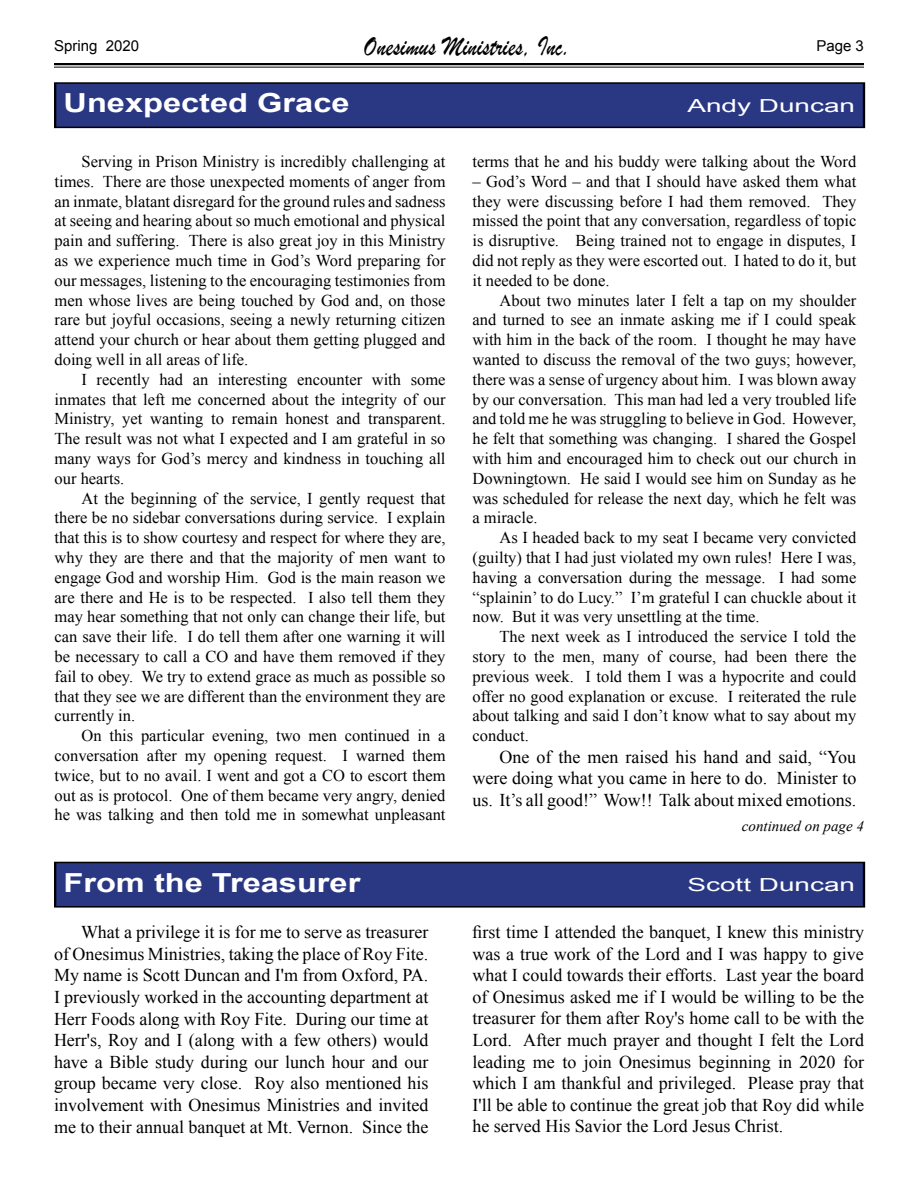
<style>
.page{position:relative;width:918px;height:1188px;background:#fff}
.page>*{position:absolute;margin:0;border:0;box-sizing:border-box;transform-origin:0 0}
.t1{font:28.8px "Brush Script";color:#000;scale:.83 1}
.t2{font:700 26.25px "Arial";color:#fff;scale:1.24 1}
.t3{font:18px/21.6px "Times New Roman";color:#000;text-align:justify}
.t4{font:18px "Arial";color:#fff;scale:1.55 1}
.t5{font:16.5px/19.8px "Times New Roman";color:#000;text-align:justify}
.t6{font:italic 15px "Times New Roman";color:#000}
.t7{font:15px "Arial";color:#000}
</style>
<div class="page">
<hr style="left:54px;top:63px;width:810px;height:2px;background:#000">
<hr style="left:54px;top:67px;width:810px;height:1px;background:#000">
<div style="left:55px;top:862px;width:809px;height:45px;background:#2a3884"></div>
<div style="left:54px;top:862px;width:811px;height:46px;border:2px solid #000"></div>
<div style="left:55px;top:83px;width:809px;height:44px;background:#2a3884"></div>
<div style="left:54px;top:82px;width:811px;height:46px;border:2px solid #000"></div>
<p class="t7" style="left:54px;top:36px;width:87px">Spring 2020</p>
<h1 class="t1" style="left:364px;top:28px;width:251px">Onesimus Ministries, Inc.</h1>
<p class="t7" style="left:816px;top:36px;width:49px">Page 3</p>
<h2 class="t2" style="left:63px;top:86px;width:232px">Unexpected Grace</h2>
<p class="t4" style="left:687px;top:94px;width:110px">Andy Duncan</p>
<p class="t5" style="left:55px;top:151px;width:392px;text-indent:27px">Serving in Prison Ministry is incredibly challenging at times. There are those unexpected moments of anger from an inmate, blatant disregard for the ground rules and sadness at seeing and hearing about so much emotional and physical pain and suffering. There is also great joy in this Ministry as we experience much time in God’s Word preparing for our messages, listening to the encouraging testimonies from men whose lives are being touched by God and, on those rare but joyful occasions, seeing a newly returning citizen attend your church or hear about them getting plugged and doing well in all areas of life.</p>
<p class="t5" style="left:55px;top:369px;width:392px;text-indent:27px">I recently had an interesting encounter with some inmates that left me concerned about the integrity of our Ministry, yet wanting to remain honest and transparent.<br>The result was not what I expected and I am grateful in so many ways for God’s mercy and kindness in touching all our hearts.</p>
<p class="t5" style="left:55px;top:488px;width:392px;text-indent:27px">At the beginning of the service, I gently request that there be no sidebar conversations during service. I explain that this is to show courtesy and respect for where they are, why they are there and that the majority of men want to engage God and worship Him. God is the main reason we are there and He is to be respected. I also tell them they may hear something that not only can change their life, but can save their life. I do tell them after one warning it will be necessary to call a CO and have them removed if they fail to obey. We try to extend grace as much as possible so that they see we are different than the environment they are currently in.</p>
<p class="t5" style="left:55px;top:725px;width:392px;text-indent:27px">On this particular evening, two men continued in a conversation after my opening request. I warned them twice, but to no avail. I went and got a CO to escort them out as is protocol. One of them became very angry, denied he was talking and then told me in somewhat unpleasant</p>
<p class="t5" style="left:473px;top:151px;width:385px">terms that he and his buddy were talking about the Word</p>
<p class="t5" style="left:473px;top:171px;width:385px">– God’s Word – and that I should have asked them what they were discussing before I had them removed. They missed the point that any conversation, regardless of topic is disruptive. Being trained not to engage in disputes, I did not reply as they were escorted out. I hated to do it, but it needed to be done.</p>
<p class="t5" style="left:473px;top:290px;width:385px;text-indent:27px">About two minutes later I felt a tap on my shoulder and turned to see an inmate asking me if I could speak with him in the back of the room. I thought he may have wanted to discuss the removal of the two guys; however, there was a sense of urgency about him. I was blown away by our conversation. This man had led a very troubled life and told me he was struggling to believe in God. However, he felt that something was changing. I shared the Gospel with him and encouraged him to check out our church in Downingtown. He said I would see him on Sunday as he was scheduled for release the next day, which he felt was a miracle.</p>
<p class="t5" style="left:473px;top:527px;width:385px;text-indent:27px">As I headed back to my seat I became very convicted (guilty) that I had just violated my own rules! Here I was, having a conversation during the message. I had some “splainin’ to do Lucy.” I’m grateful I can chuckle about it now. But it was very unsettling at the time.</p>
<p class="t5" style="left:473px;top:626px;width:385px;text-indent:27px">The next week as I introduced the service I told the story to the men, many of course, had been there the previous week. I told them I was a hypocrite and could offer no good explanation or excuse. I reiterated the rule about talking and said I don’t know what to say about my conduct.</p>
<p class="t3" style="left:472px;top:746px;width:385px;text-indent:27px">One of the men raised his hand and said, “You were doing what you came in here to do. Minister to us. It’s all good!” Wow!! Talk about mixed emotions.</p>
<p class="t6" style="left:742px;top:816px;width:124px">continued on page 4</p>
<h2 class="t2" style="left:63px;top:865px;width:241px">From the Treasurer</h2>
<p class="t4" style="left:687px;top:873px;width:110px">Scott Duncan</p>
<p class="t3" style="left:54px;top:921px;width:376px;text-indent:27px">What a privilege it is for me to serve as treasurer of Onesimus Ministries, taking the place of Roy Fite.<br>My name is Scott Duncan and I'm from Oxford, PA.<br>I previously worked in the accounting department at Herr Foods along with Roy Fite. During our time at Herr's, Roy and I (along with a few others) would have a Bible study during our lunch hour and our group became very close. Roy also mentioned his involvement with Onesimus Ministries and invited me to their annual banquet at Mt. Vernon. Since the</p>
<p class="t3" style="left:472px;top:921px;width:393px">first time I attended the banquet, I knew this ministry was a true work of the Lord and I was happy to give what I could towards their efforts. Last year the board of Onesimus asked me if I would be willing to be the treasurer for them after Roy's home call to be with the Lord. After much prayer and thought I felt the Lord leading me to join Onesimus beginning in 2020 for which I am thankful and privileged. Please pray that I'll be able to continue the great job that Roy did while he served His Savior the Lord Jesus Christ.</p>
</div>
